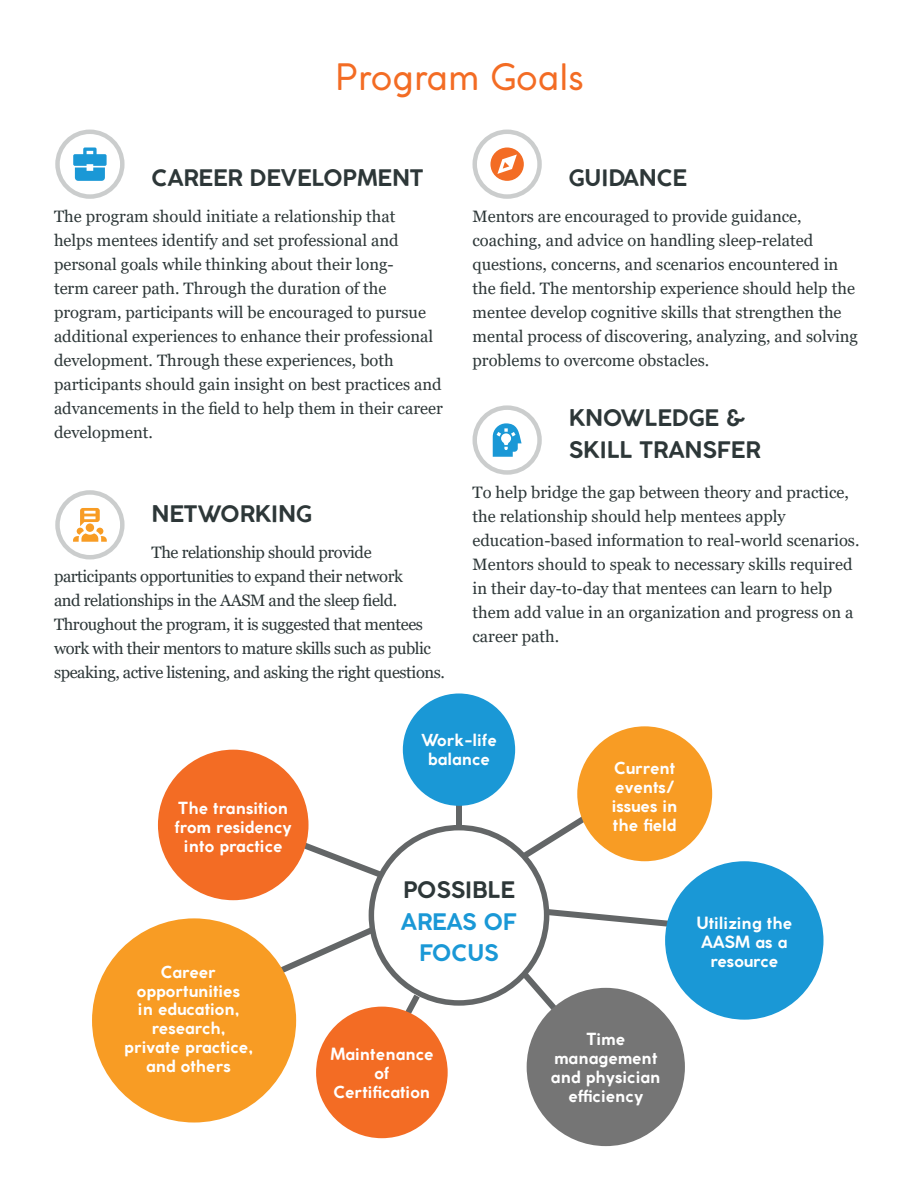
<style>
.page{position:relative;width:918px;height:1188px;background:#fff}
.page>*{position:absolute;margin:0;border:0;box-sizing:border-box;transform-origin:0 0}
.t1{font:36px "Coco Gothic";color:#f36c24}
.t2{font:700 22.5px/31.5px "Coco Gothic";color:#2d3738}
.t3{font:700 22.5px/31.5px "Coco Gothic";color:#1a98d6;text-align:center}
.t4{font:16.5px/24px "Georgia";color:#2d3738}
.t5{font:16.5px/24px "Georgia";letter-spacing:-.025em;color:#2d3738}
.t6{font:700 16.5px/19px "Coco Gothic";color:#fff;text-align:center}
.s1{color:#2d3738}
</style>
<div class="page">
<svg style="left:289px;top:843px;width:100px;height:39px"></svg>
<svg style="left:246px;top:925px;width:179px;height:140px"></svg>
<div style="left:456px;top:750px;width:6px;height:77px;background:#636667"></div>
<svg style="left:515px;top:965px;width:68px;height:76px"></svg>
<svg style="left:516px;top:784px;width:129px;height:80px"></svg>
<svg style="left:542px;top:905px;width:131px;height:26px"></svg>
<div style="left:55px;top:130px;width:70px;height:69px;border:4px solid #2d3738;border-radius:50%"></div>
<div style="left:473px;top:405px;width:69px;height:70px;border:4px solid #2d3738;border-radius:50%"></div>
<div style="left:55px;top:490px;width:70px;height:70px;border:4px solid #2d3738;border-radius:50%"></div>
<div style="left:473px;top:130px;width:69px;height:69px;border:4px solid #2d3738;border-radius:50%"></div>
<svg style="left:73px;top:508px;width:34px;height:34px"></svg>
<svg style="left:493px;top:423px;width:29px;height:34px"></svg>
<svg style="left:73px;top:148px;width:34px;height:33px"></svg>
<svg style="left:490px;top:148px;width:34px;height:33px"></svg>
<div style="left:577px;top:726px;width:135px;height:135px;background:#f89c24;border-radius:50%"></div>
<div style="left:527px;top:988px;width:158px;height:158px;background:#757575;border-radius:50%"></div>
<div style="left:92px;top:918px;width:204px;height:205px;background:#f89c24;border-radius:50%"></div>
<div style="left:158px;top:750px;width:151px;height:150px;background:#f36c24;border-radius:50%"></div>
<div style="left:403px;top:693px;width:112px;height:113px;background:#1a98d6;border-radius:50%"></div>
<div style="left:316px;top:1007px;width:132px;height:131px;background:#f36c24;border-radius:50%"></div>
<div style="left:665px;top:861px;width:158px;height:159px;background:#1a98d6;border-radius:50%"></div>
<div style="left:369px;top:825px;width:180px;height:181px;border:5px solid #636667;border-radius:50%"></div>
<h1 class="t1" style="left:336px;top:50px;width:250px">Program Goals</h1>
<h2 class="t2" style="left:152px;top:162px;width:274px">CAREER DEVELOPMENT</h2>
<p class="t4" style="left:54px;top:205px;width:390px">The program should initiate a relationship that<br>helps mentees identify and set professional and personal goals while thinking about their long-<br>term career path. Through the duration of the program, participants will be encouraged to pursue additional experiences to enhance their professional development. Through these experiences, both participants should gain insight on best practices and advancements in the field to help them in their career development.</p>
<h2 class="t2" style="left:152px;top:498px;width:162px">NETWORKING</h2>
<p class="t5" style="left:54px;top:541px;width:393px;text-indent:98px">The relationship should provide participants opportunities to expand their network<br>and relationships in the AASM and the sleep field.<br>Throughout the program, it is suggested that mentees work with their mentors to mature skills such as public speaking, active listening, and asking the right questions.</p>
<h2 class="t2" style="left:569px;top:162px;width:120px">GUIDANCE</h2>
<p class="t4" style="left:472px;top:205px;width:387px">Mentors are encouraged to provide guidance, coaching, and advice on handling sleep-related questions, concerns, and scenarios encountered in the field. The mentorship experience should help the mentee develop cognitive skills that strengthen the mental process of discovering, analyzing, and solving problems to overcome obstacles.</p>
<h2 class="t2" style="left:569px;top:402px;width:193px">KNOWLEDGE &amp;<br>SKILL TRANSFER</h2>
<p class="t4" style="left:472px;top:481px;width:389px">To help bridge the gap between theory and practice, the relationship should help mentees apply education-based information to real-world scenarios.<br>Mentors should to speak to necessary skills required in their day-to-day that mentees can learn to help them add value in an organization and progress on a career path.</p>
<h2 class="t6" style="left:175px;top:798px;width:119px">The transition from residency into practice</h2>
<h2 class="t6" style="left:124px;top:962px;width:130px">Career opportunities<br>in education, research, private practice, and others</h2>
<h2 class="t6" style="left:421px;top:731px;width:77px">Work-life balance</h2>
<h2 class="t3" style="left:401px;top:874px;width:118px"><span class="s1">POSSIBLE<br></span>AREAS OF<br>FOCUS</h2>
<h2 class="t6" style="left:330px;top:1044px;width:105px">Maintenance of<br>Certification</h2>
<h2 class="t6" style="left:612px;top:759px;width:67px;text-align:left">Current events/ issues in the field</h2>
<h2 class="t6" style="left:551px;top:1029px;width:111px">Time management and physician efficiency</h2>
<h2 class="t6" style="left:696px;top:914px;width:97px">Utilizing the<br>AASM as a resource</h2>
</div>
